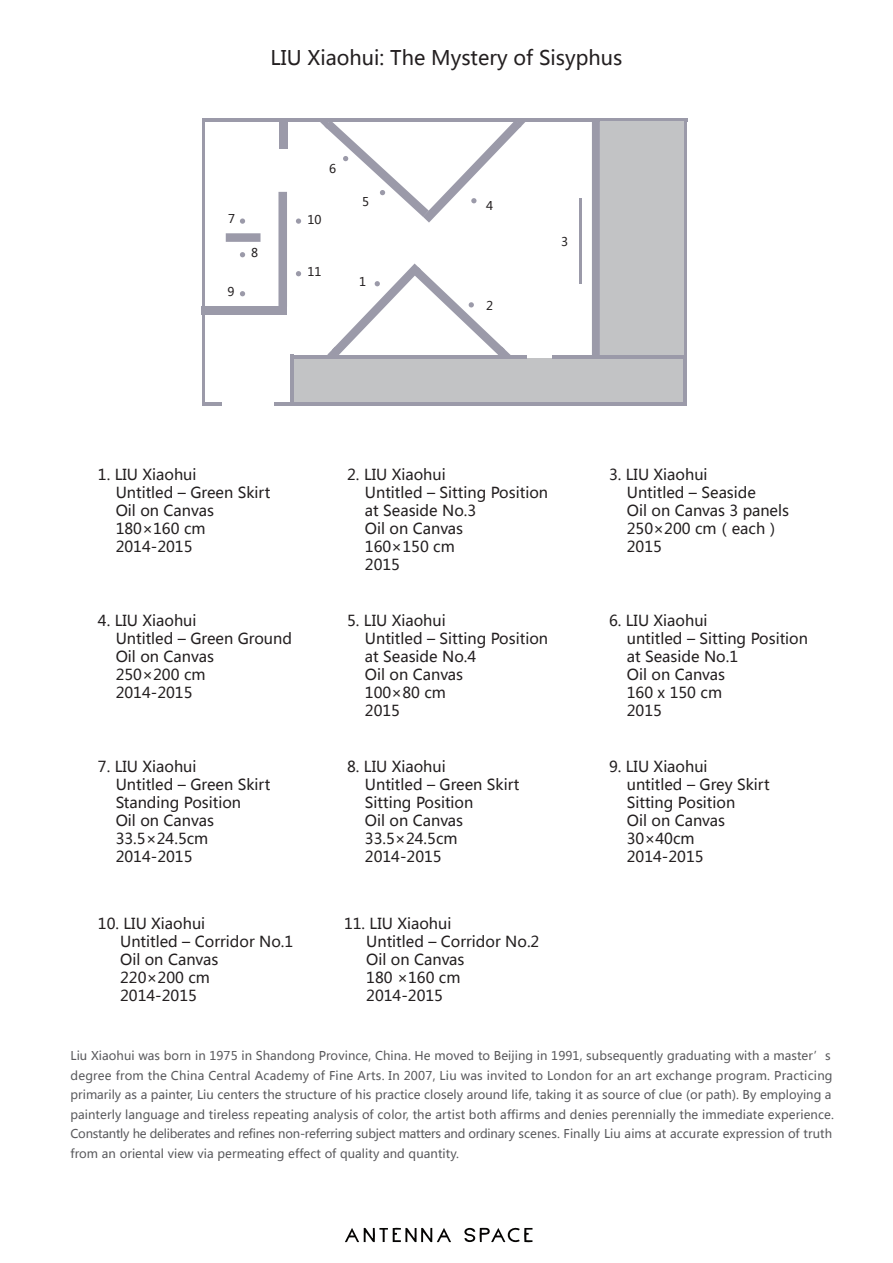
<style>
.page{position:relative;width:893px;height:1263px;background:#fff}
.page>*{position:absolute;margin:0;border:0;box-sizing:border-box;transform-origin:0 0}
.t1{font:19.95px "Microsoft Ya Hei";color:#231f20}
.t2{font:15px/18px "Microsoft Ya Hei";color:#231f20}
.t3{font:12px/19.5px "Microsoft Ya Hei";letter-spacing:.005em;color:#5a5a5d}
.t4{font:12px "Microsoft Ya Hei";color:#231f20}
</style>
<div class="page">
<hr style="left:202px;top:118px;width:485px;height:4px;background:#9b9aa9">
<div style="left:291px;top:358px;width:394px;height:45px;background:#c2c3c5"></div>
<hr style="left:203px;top:403px;width:19px;height:3px;background:#9b9aa9">
<hr style="left:290px;top:355px;width:4px;height:51px;background:#9b9aa9">
<svg style="left:683px;top:121px;width:4px;height:282px"></svg>
<hr style="left:294px;top:403px;width:393px;height:3px;background:#9b9aa9">
<hr style="left:293px;top:355px;width:233px;height:3px;background:#9b9aa9">
<hr style="left:552px;top:355px;width:131px;height:4px;background:#9b9aa9">
<div style="left:202px;top:306px;width:85px;height:8px;background:#9b9aa9"></div>
<hr style="left:274px;top:402px;width:16px;height:4px;background:#9b9aa9">
<div style="left:278px;top:192px;width:9px;height:115px;background:#9b9aa9"></div>
<div style="left:279px;top:122px;width:8px;height:26px;background:#9b9aa9"></div>
<div style="left:226px;top:233px;width:34px;height:9px;background:#9b9aa9"></div>
<div style="left:592px;top:120px;width:8px;height:235px;background:#9b9aa9"></div>
<div style="left:600px;top:122px;width:83px;height:233px;background:#c2c3c5"></div>
<hr style="left:202px;top:122px;width:3px;height:283px;background:#9b9aa9">
<svg style="left:464px;top:1227px;width:68px;height:15px"></svg>
<svg style="left:345px;top:1228px;width:106px;height:14px"></svg>
<svg style="left:296px;top:271px;width:5px;height:5px"></svg>
<svg style="left:296px;top:218px;width:5px;height:6px"></svg>
<hr style="left:579px;top:198px;width:3px;height:86px;background:#9b9aa9">
<svg style="left:320px;top:122px;width:205px;height:101px"></svg>
<svg style="left:327px;top:263px;width:184px;height:92px"></svg>
<svg style="left:240px;top:218px;width:5px;height:6px"></svg>
<svg style="left:240px;top:252px;width:5px;height:5px"></svg>
<svg style="left:240px;top:291px;width:5px;height:5px"></svg>
<h1 class="t1" style="left:271px;top:44px;width:353px">LIU Xiaohui: The Mystery of Sisyphus</h1>
<p class="t4" style="left:228px;top:210px;width:9px">7</p>
<p class="t4" style="left:228px;top:284px;width:9px">9</p>
<p class="t4" style="left:251px;top:245px;width:9px">8</p>
<p class="t4" style="left:329px;top:160px;width:9px">6</p>
<p class="t4" style="left:307px;top:211px;width:16px">10</p>
<p class="t4" style="left:307px;top:264px;width:16px">11</p>
<p class="t4" style="left:362px;top:194px;width:9px">5</p>
<p class="t4" style="left:359px;top:274px;width:9px">1</p>
<p class="t4" style="left:486px;top:198px;width:9px">4</p>
<p class="t4" style="left:486px;top:298px;width:9px">2</p>
<p class="t4" style="left:561px;top:233px;width:9px">3</p>
<p class="t2" style="left:116px;top:465px;width:156px;text-indent:-18px">1. LIU Xiaohui<br>Untitled – Green Skirt<br>Oil on Canvas<br>180×160 cm<br>2014-2015</p>
<p class="t2" style="left:365px;top:465px;width:185px;text-indent:-18px">2. LIU Xiaohui<br>Untitled – Sitting Position at Seaside No.3<br>Oil on Canvas<br>160×150 cm<br>2015</p>
<p class="t2" style="left:627px;top:465px;width:164px;text-indent:-18px">3. LIU Xiaohui<br>Untitled – Seaside<br>Oil on Canvas 3 panels<br>250×200 cm（each）<br>2015</p>
<p class="t2" style="left:116px;top:611px;width:178px;text-indent:-18px">4. LIU Xiaohui<br>Untitled – Green Ground<br>Oil on Canvas<br>250×200 cm<br>2014-2015</p>
<p class="t2" style="left:365px;top:611px;width:185px;text-indent:-18px">5. LIU Xiaohui<br>Untitled – Sitting Position at Seaside No.4<br>Oil on Canvas<br>100×80 cm<br>2015</p>
<p class="t2" style="left:627px;top:611px;width:183px;text-indent:-18px">6. LIU Xiaohui<br>untitled – Sitting Position at Seaside No.1<br>Oil on Canvas<br>160 x 150 cm<br>2015</p>
<p class="t2" style="left:116px;top:757px;width:156px;text-indent:-18px">7. LIU Xiaohui<br>Untitled – Green Skirt<br>Standing Position<br>Oil on Canvas<br>33.5×24.5cm<br>2014-2015</p>
<p class="t2" style="left:365px;top:757px;width:156px;text-indent:-18px">8. LIU Xiaohui<br>Untitled – Green Skirt<br>Sitting Position<br>Oil on Canvas<br>33.5×24.5cm<br>2014-2015</p>
<p class="t2" style="left:627px;top:757px;width:144px;text-indent:-18px">9. LIU Xiaohui<br>untitled – Grey Skirt<br>Sitting Position<br>Oil on Canvas<br>30×40cm<br>2014-2015</p>
<p class="t2" style="left:120px;top:914px;width:175px;text-indent:-22px">10. LIU Xiaohui<br>Untitled – Corridor No.1<br>Oil on Canvas<br>220×200 cm<br>2014-2015</p>
<p class="t2" style="left:366px;top:914px;width:175px;text-indent:-22px">11. LIU Xiaohui<br>Untitled – Corridor No.2<br>Oil on Canvas<br>180 ×160 cm<br>2014-2015</p>
<p class="t3" style="left:70px;top:1046px;width:765px">Liu Xiaohui was born in 1975 in Shandong Province, China. He moved to Beijing in 1991, subsequently graduating with a master’s degree from the China Central Academy of Fine Arts. In 2007, Liu was invited to London for an art exchange program. Practicing primarily as a painter, Liu centers the structure of his practice closely around life, taking it as source of clue (or path). By employing a painterly language and tireless repeating analysis of color, the artist both affirms and denies perennially the immediate experience.<br>Constantly he deliberates and refines non-referring subject matters and ordinary scenes. Finally Liu aims at accurate expression of truth from an oriental view via permeating effect of quality and quantity.</p>
</div>
